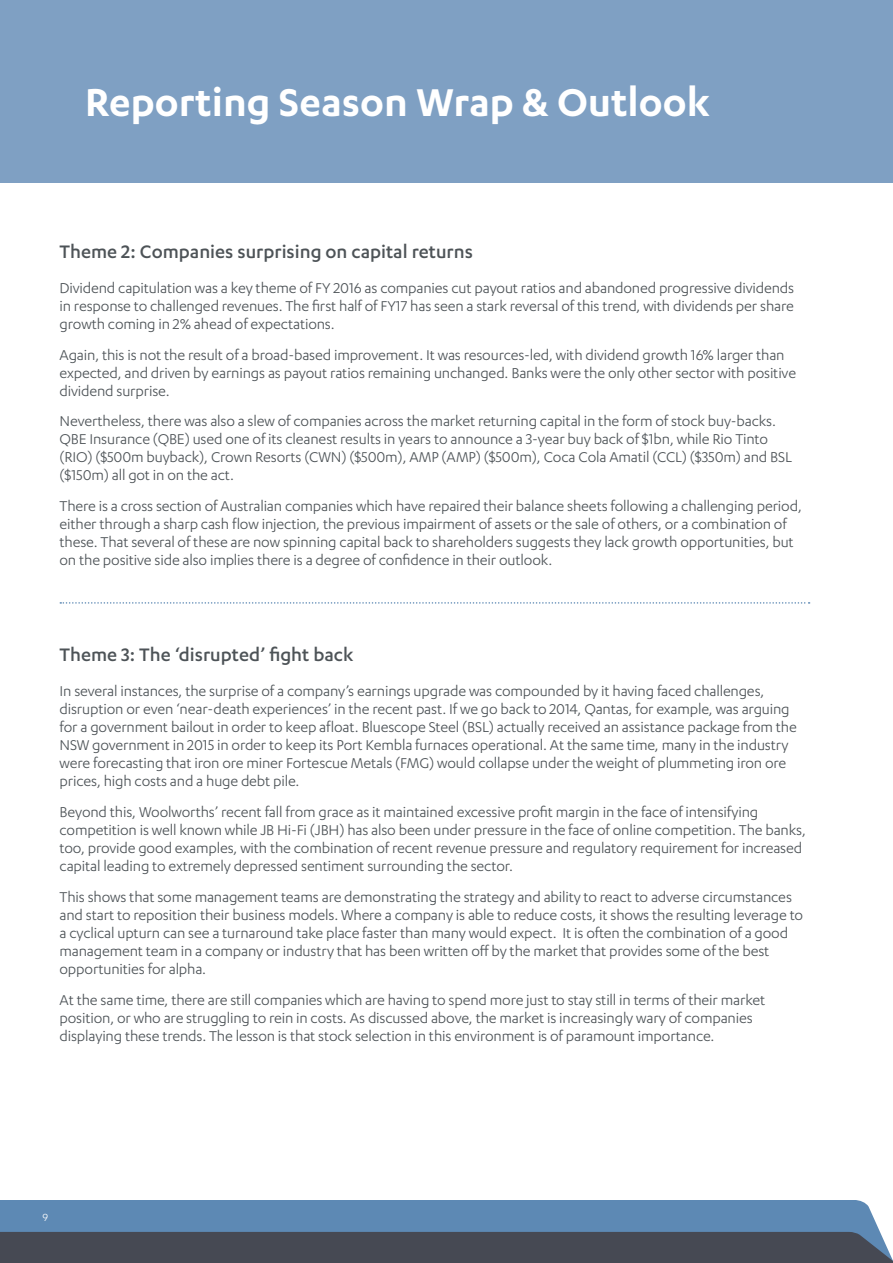
<style>
.page{position:relative;width:893px;height:1263px;background:#fff}
.page>*{position:absolute;margin:0;border:0;box-sizing:border-box;transform-origin:0 0}
.t1{font:600 45px "Karbon";color:#fff}
.t2{font:500 21px "Karbon";color:#4d5357}
.t3{font:16.5px/18px "Karbon";letter-spacing:-.01em;color:#4d5357}
.t4{font:12px "Karbon";color:#fff}
</style>
<div class="page">
<div style="left:0;top:1200px;width:880px;height:32px;background:#5d89b4"></div>
<div style="left:0;top:1232px;width:893px;height:31px;background:#464953"></div>
<div style="left:0;top:0;width:893px;height:183px;background:#7fa0c3"></div>
<svg style="left:60px;top:602px;width:750px;height:2px"></svg>
<h1 class="t1" style="left:85px;top:77px;width:626px">Reporting Season Wrap &amp; Outlook</h1>
<p class="t2" style="left:60px;top:240px;width:415px">Theme 2: Companies surprising on capital returns</p>
<p class="t3" style="left:60px;top:278px;width:736px;text-align:justify">Dividend capitulation was a key theme of FY 2016 as companies cut payout ratios and abandoned progressive dividends in response to challenged revenues. The first half of FY17 has seen a stark reversal of this trend, with dividends per share growth coming in 2% ahead of expectations.</p>
<p class="t3" style="left:60px;top:345px;width:738px">Again, this is not the result of a broad-based improvement. It was resources-led, with dividend growth 16% larger than expected, and driven by earnings as payout ratios remaining unchanged. Banks were the only other sector with positive dividend surprise.</p>
<p class="t3" style="left:60px;top:412px;width:734px">Nevertheless, there was also a slew of companies across the market returning capital in the form of stock buy-backs.<br>QBE Insurance (QBE) used one of its cleanest results in years to announce a 3-year buy back of $1bn, while Rio Tinto (RIO) ($500m buyback), Crown Resorts (CWN) ($500m), AMP (AMP) ($500m), Coca Cola Amatil (CCL) ($350m) and BSL ($150m) all got in on the act.</p>
<p class="t3" style="left:60px;top:497px;width:744px">There is a cross section of Australian companies which have repaired their balance sheets following a challenging period, either through a sharp cash flow injection, the previous impairment of assets or the sale of others, or a combination of these. That several of these are now spinning capital back to shareholders suggests they lack growth opportunities, but on the positive side also implies there is a degree of confidence in their outlook.</p>
<p class="t2" style="left:60px;top:643px;width:295px">Theme 3: The ‘disrupted’ fight back</p>
<p class="t3" style="left:60px;top:682px;width:739px">In several instances, the surprise of a company’s earnings upgrade was compounded by it having faced challenges, disruption or even ‘near-death experiences’ in the recent past. If we go back to 2014, Qantas, for example, was arguing for a government bailout in order to keep afloat. Bluescope Steel (BSL) actually received an assistance package from the NSW government in 2015 in order to keep its Port Kembla furnaces operational. At the same time, many in the industry were forecasting that iron ore miner Fortescue Metals (FMG) would collapse under the weight of plummeting iron ore prices, high costs and a huge debt pile.</p>
<p class="t3" style="left:60px;top:803px;width:748px">Beyond this, Woolworths’ recent fall from grace as it maintained excessive profit margin in the face of intensifying competition is well known while JB Hi-Fi (JBH) has also been under pressure in the face of online competition. The banks, too, provide good examples, with the combination of recent revenue pressure and regulatory requirement for increased capital leading to extremely depressed sentiment surrounding the sector.</p>
<p class="t3" style="left:60px;top:887px;width:745px">This shows that some management teams are demonstrating the strategy and ability to react to adverse circumstances and start to reposition their business models. Where a company is able to reduce costs, it shows the resulting leverage to a cyclical upturn can see a turnaround take place faster than many would expect. It is often the combination of a good management team in a company or industry that has been written off by the market that provides some of the best opportunities for alpha.</p>
<p class="t3" style="left:60px;top:990px;width:707px">At the same time, there are still companies which are having to spend more just to stay still in terms of their market position, or who are struggling to rein in costs. As discussed above, the market is increasingly wary of companies displaying these trends. The lesson is that stock selection in this environment is of paramount importance.</p>
<p class="t4" style="left:43px;top:1211px;width:7px">9</p>
</div>
